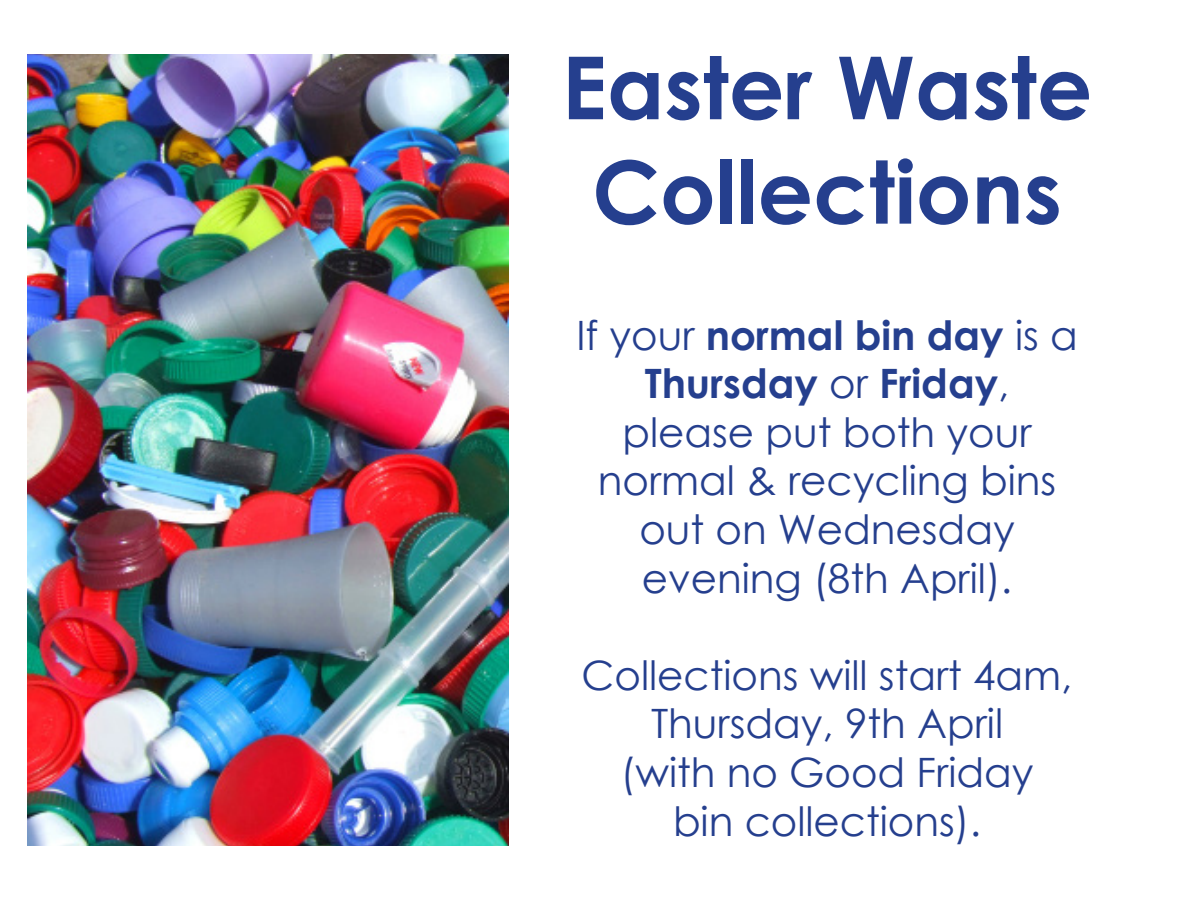
<style>
.page{position:relative;width:1200px;height:900px;background:#fff}
.page>*{position:absolute;margin:0;border:0;box-sizing:border-box;transform-origin:0 0}
.t1{font:700 87px/104.4px "Century Gothic";color:#253f8e;text-align:center}
.t2{font:40.5px/48.6px "Century Gothic";color:#253f8e;text-align:center}
.t3{font:700 40.5px/48.6px "Century Gothic";color:#253f8e;text-align:center}
.s1{font-weight:400}
</style>
<div class="page">
<img style="left:27px;top:54px;width:481px;height:792px">
<p class="t1" style="left:562px;top:32px;width:532px">Easter Waste<br>Collections</p>
<p class="t3" style="left:576px;top:309px;width:503px"><span class="s1">If your</span> normal bin day <span class="s1">is a<br></span>Thursday <span class="s1">or</span> Friday<span class="s1">,</span></p>
<p class="t2" style="left:623px;top:407px;width:411px">please put both your</p>
<p class="t2" style="left:598px;top:456px;width:460px">normal &amp; recycling bins</p>
<p class="t2" style="left:639px;top:505px;width:377px">out on Wednesday</p>
<p class="t2" style="left:642px;top:553px;width:372px">evening (8th April).</p>
<p class="t2" style="left:582px;top:650px;width:492px">Collections will start 4am,<br>Thursday, 9th April</p>
<p class="t2" style="left:620px;top:748px;width:415px">(with no Good Friday</p>
<p class="t2" style="left:673px;top:796px;width:310px">bin collections).</p>
</div>
